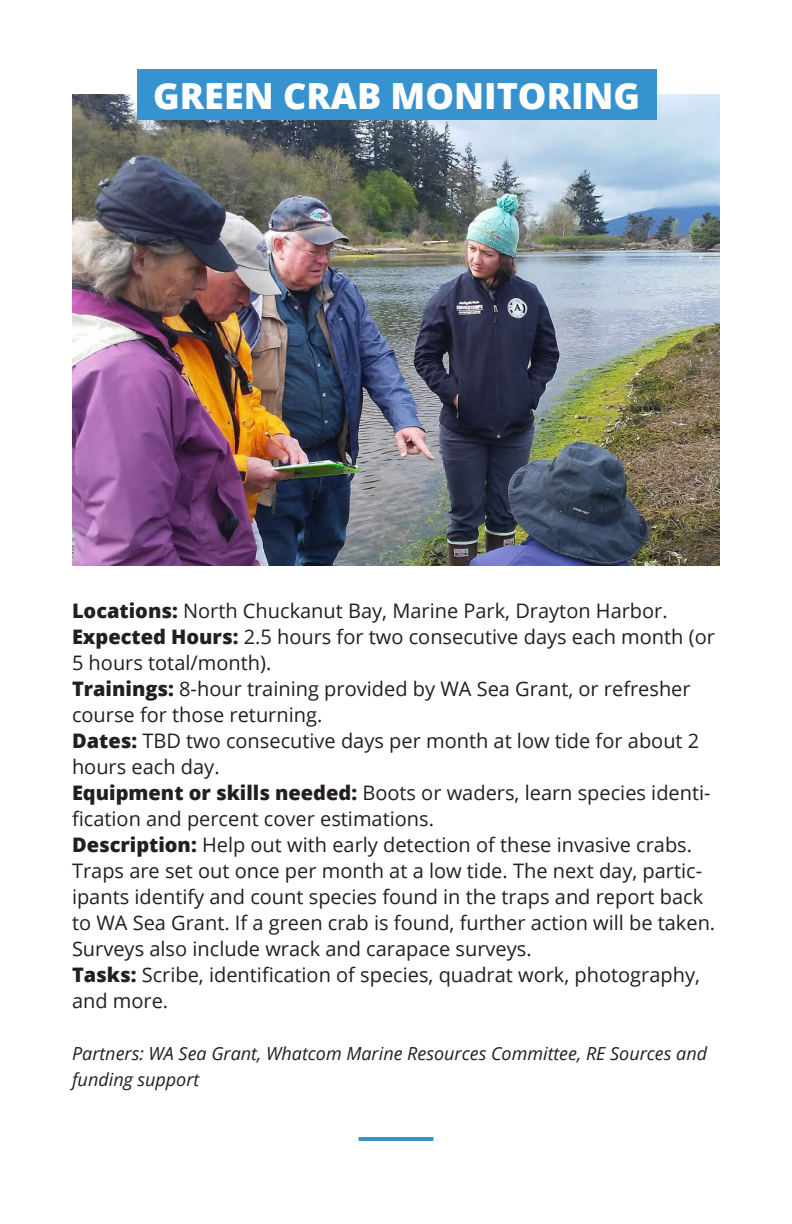
<style>
.page{position:relative;width:792px;height:1224px;background:#fff}
.page>*{position:absolute;margin:0;border:0;box-sizing:border-box;transform-origin:0 0}
.t1{font:800 36px "Open Sans";color:#fff}
.body_-_10pt_Open_san{font:20px/26px "Open Sans";color:#231f20}
._9pt_italic{font:italic 18px/26px "Open Sans";color:#231f20}
.s1{font-weight:800}
</style>
<div class="page">
<img style="left:72px;top:95px;width:648px;height:471px">
<div style="left:137px;top:69px;width:520px;height:51px;background:#3793d0"></div>
<hr style="left:359px;top:1137px;width:74px;height:4px;background:#3793d0">
<p class="t1" style="left:153px;top:68px;width:489px">GREEN CRAB MONITORING</p>
<p class="body_-_10pt_Open_san" style="left:72px;top:597px;width:597px"><span class="s1">Locations:</span> North Chuckanut Bay, Marine Park, Drayton Harbor.</p>
<p class="body_-_10pt_Open_san" style="left:72px;top:623px;width:644px"><span class="s1">Expected Hours:</span> 2.5 hours for two consecutive days each month (or<br>5 hours total/month).</p>
<p class="body_-_10pt_Open_san" style="left:72px;top:675px;width:620px"><span class="s1">Trainings:</span> 8-hour training provided by WA Sea Grant, or refresher course for those returning.</p>
<p class="body_-_10pt_Open_san" style="left:72px;top:727px;width:629px"><span class="s1">Dates:</span> TBD two consecutive days per month at low tide for about 2 hours each day.</p>
<p class="body_-_10pt_Open_san" style="left:72px;top:779px;width:640px"><span class="s1">Equipment or skills needed:</span> Boots or waders, learn species identi&shy;fication and percent cover estimations.</p>
<p class="body_-_10pt_Open_san" style="left:72px;top:831px;width:645px"><span class="s1">Description:</span> Help out with early detection of these invasive crabs.<br>Traps are set out once per month at a low tide. The next day, partic&shy;ipants identify and count species found in the traps and report back to WA Sea Grant. If a green crab is found, further action will be taken.<br>Surveys also include wrack and carapace surveys.</p>
<p class="body_-_10pt_Open_san" style="left:72px;top:961px;width:630px"><span class="s1">Tasks:</span> Scribe, identification of species, quadrat work, photography, and more.</p>
<p class="_9pt_italic" style="left:72px;top:1040px;width:637px">Partners: WA Sea Grant, Whatcom Marine Resources Committee, RE Sources and funding support</p>
</div>
